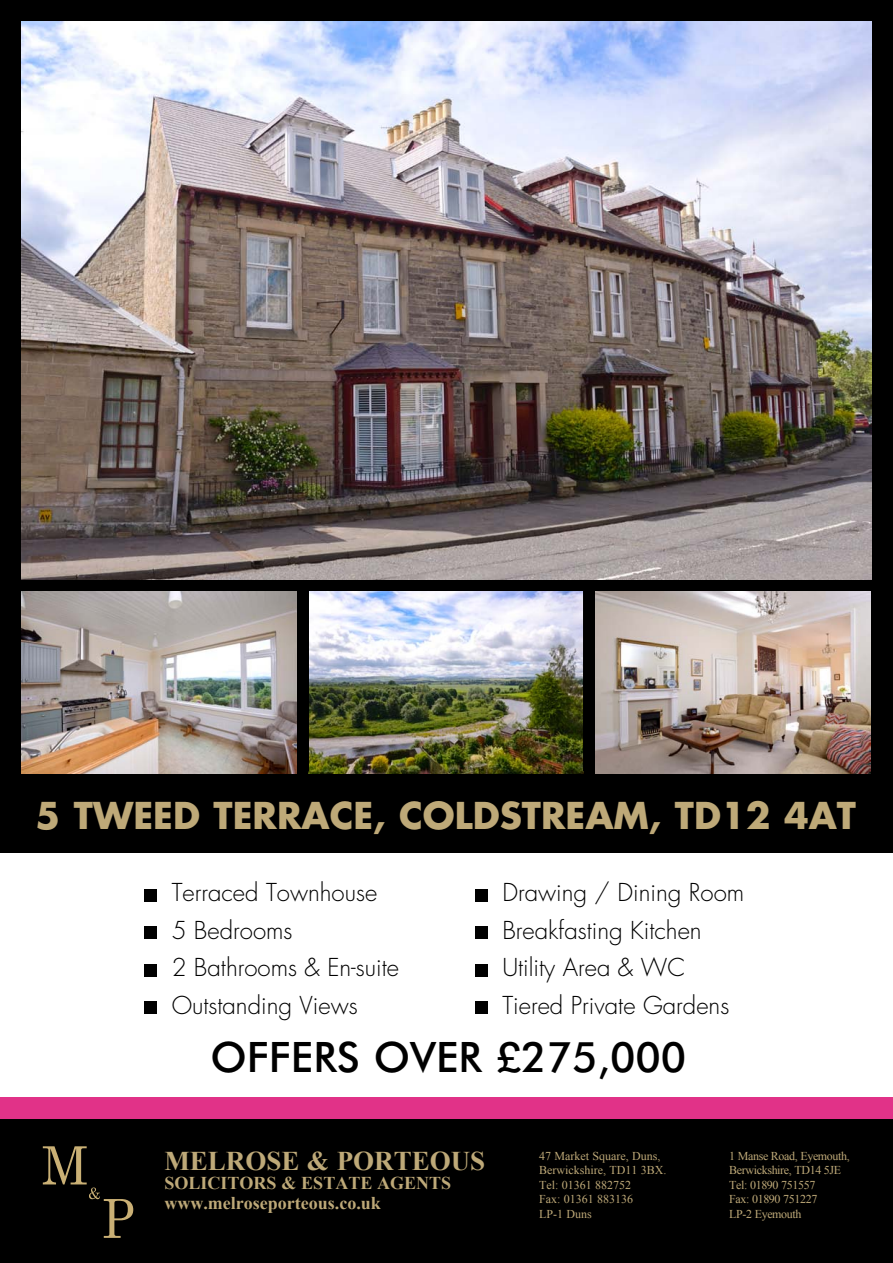
<style>
.page{position:relative;width:893px;height:1263px;background:#fff}
.page>*{position:absolute;margin:0;border:0;box-sizing:border-box;transform-origin:0 0}
.price{font:500 42px "Futura BT";color:#000}
.address{font:700 36px "Futura";color:#bea978}
.t1{font:700 27px "Times New Roman";color:#bea978}
.bullets{font:300 24px "Futura";color:#000}
.t2{font:700 18px "Times New Roman";color:#bea978}
.t3{font:12px "Times New Roman";letter-spacing:-.03em;color:#bea978}
.t4{font:12px "Times New Roman";color:#bea978}
</style>
<div class="page">
<div style="left:0;top:0;width:893px;height:852px;background:#000"></div>
<img style="left:22px;top:21px;width:849px;height:559px">
<img style="left:22px;top:591px;width:275px;height:183px">
<img style="left:308px;top:591px;width:275px;height:183px">
<img style="left:596px;top:591px;width:275px;height:183px">
<hr style="left:308px;top:589px;width:1px;height:182px;background:#000">
<div style="left:0;top:1118px;width:893px;height:145px;background:#000"></div>
<div style="left:0;top:1097px;width:893px;height:21px;background:#e13288"></div>
<div style="left:144px;top:889px;width:13px;height:12px;background:#000"></div>
<div style="left:144px;top:926px;width:13px;height:13px;background:#000"></div>
<div style="left:144px;top:964px;width:13px;height:12px;background:#000"></div>
<div style="left:144px;top:1001px;width:13px;height:13px;background:#000"></div>
<div style="left:475px;top:889px;width:12px;height:12px;background:#000"></div>
<div style="left:475px;top:926px;width:12px;height:13px;background:#000"></div>
<div style="left:475px;top:964px;width:12px;height:12px;background:#000"></div>
<div style="left:475px;top:1001px;width:12px;height:13px;background:#000"></div>
<svg style="left:43px;top:1146px;width:90px;height:92px"></svg>
<div style="left:77px;top:1194px;width:11px;height:58px;background:#000"></div>
<div style="left:32px;top:1192px;width:51px;height:9px;background:#000"></div>
<p class="address" style="left:36px;top:790px;width:822px">5 TWEED TERRACE, COLDSTREAM, TD12 4AT</p>
<p class="bullets" style="left:172px;top:877px;width:207px">Terraced Townhouse</p>
<p class="bullets" style="left:172px;top:915px;width:122px">5 Bedrooms</p>
<p class="bullets" style="left:172px;top:952px;width:229px">2 Bathrooms &amp; En-suite</p>
<p class="bullets" style="left:172px;top:990px;width:188px">Outstanding Views</p>
<p class="bullets" style="left:502px;top:877px;width:243px">Drawing / Dining Room</p>
<p class="bullets" style="left:502px;top:915px;width:201px">Breakfasting Kitchen</p>
<p class="bullets" style="left:502px;top:952px;width:184px">Utility Area &amp; WC</p>
<p class="bullets" style="left:502px;top:990px;width:228px">Tiered Private Gardens</p>
<p class="price" style="left:210px;top:1032px;width:477px">OFFERS OVER £275,000</p>
<p class="t1" style="left:164px;top:1142px;width:322px">MELROSE &amp; PORTEOUS</p>
<p class="t2" style="left:164px;top:1171px;width:288px">SOLICITORS &amp; ESTATE AGENTS</p>
<p class="t2" style="left:164px;top:1190px;width:218px">www.melroseporteous.co.uk</p>
<p class="t4" style="left:539px;top:1148px;width:123px">47 Market Square, Duns,</p>
<p class="t4" style="left:539px;top:1162px;width:129px">Berwickshire, TD11 3BX.</p>
<p class="t4" style="left:539px;top:1176px;width:93px">Tel: 01361 882752</p>
<p class="t4" style="left:539px;top:1191px;width:95px">Fax: 01361 883136</p>
<p class="t3" style="left:539px;top:1205px;width:54px">LP-1 Duns</p>
<p class="t3" style="left:729px;top:1148px;width:122px">1 Manse Road, Eyemouth,</p>
<p class="t3" style="left:729px;top:1162px;width:114px">Berwickshire, TD14 5JE</p>
<p class="t3" style="left:729px;top:1176px;width:88px">Tel: 01890 751557</p>
<p class="t3" style="left:729px;top:1191px;width:90px">Fax: 01890 751227</p>
<p class="t3" style="left:729px;top:1205px;width:74px">LP-2 Eyemouth</p>
</div>
